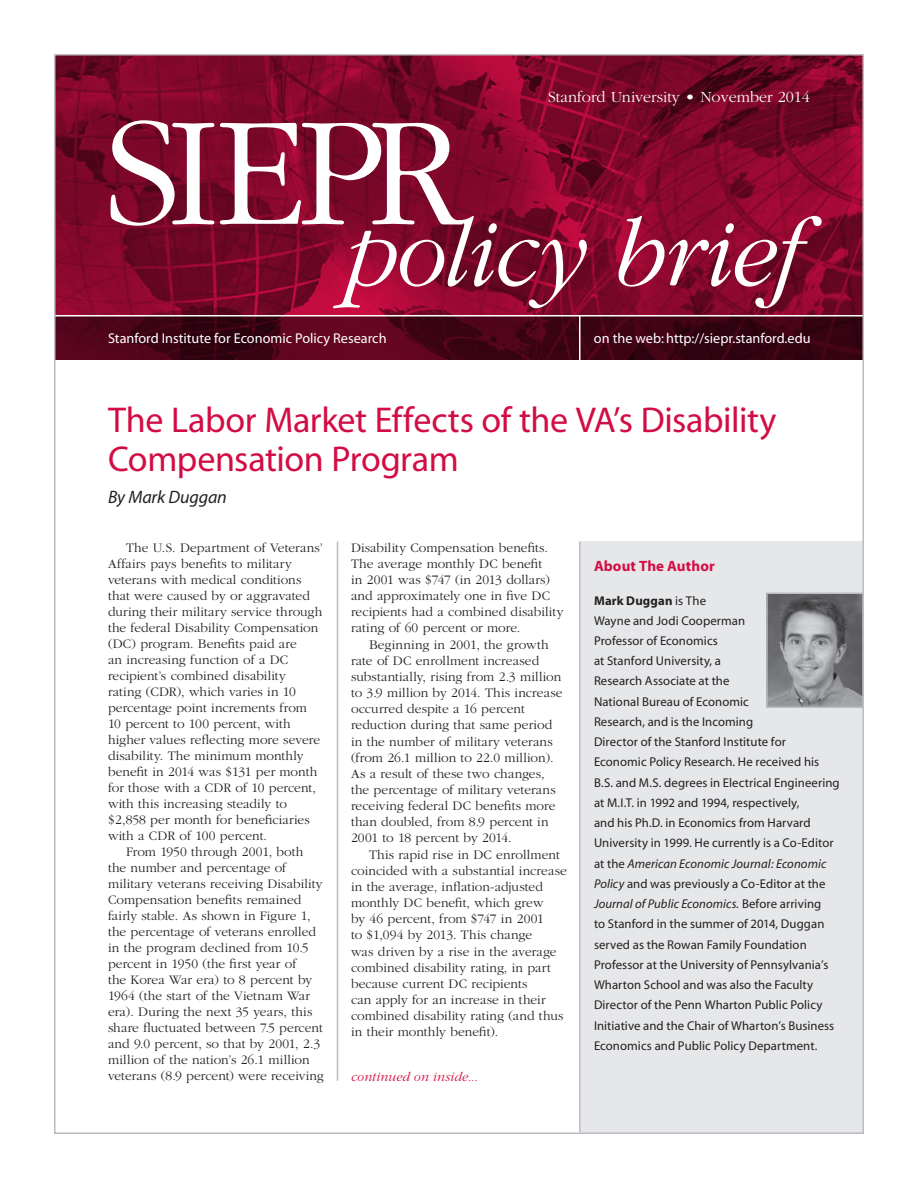
<style>
.page{position:relative;width:918px;height:1188px;background:#fff}
.page>*{position:absolute;margin:0;border:0;box-sizing:border-box;transform-origin:0 0}
.Banner_Text{font:300 162px "Garamond";letter-spacing:-.065em;color:#fff}
.t1{font:italic 300 99.75px "Garamond";letter-spacing:-.02em;color:#fff}
.Document_Header{font:36px/39px "Myriad";letter-spacing:-.01em;color:#d20d44}
.Byline{font:italic 18px "Myriad";letter-spacing:-.01em;color:#231f20}
.t2{font:300 16.2px "Garamond";color:#fff}
.Subhead_1{font:700 15px "Myriad";letter-spacing:.005em;color:#d20d44}
.t3{font:14.25px "Myriad";color:#fff}
.Body_1{font:300 13.5px/16px "Garamond";letter-spacing:.005em;color:#231f20}
.Body_1-2{font:italic 300 13.5px "Garamond";letter-spacing:.005em;color:#d20d44}
.Authors_Text{font:12.75px/20.2px "Myriad";letter-spacing:.005em;color:#231f20}
.s1{font-weight:700}
.s2{font-style:italic}
</style>
<div class="page">
<div style="left:580px;top:542px;width:284px;height:592px;background:#e6e7e9"></div>
<img style="left:769px;top:595px;width:92px;height:110px">
<div style="left:766px;top:592px;width:98px;height:116px;border:2px solid #bcbdc0"></div>
<img style="left:57px;top:57px;width:804px;height:258px">
<svg style="left:57px;top:316px;width:804px;height:44px;background:#450619"></svg>
<hr style="left:579px;top:315px;width:1px;height:45px;background:#fff">
<hr style="left:337px;top:542px;width:1px;height:539px;background:#bcbdc0">
<hr style="left:579px;top:542px;width:1px;height:590px;background:#bcbdc0">
<p class="t2" style="left:548px;top:88px;width:263px">Stanford University • November 2014</p>
<p class="Banner_Text" style="left:104px;top:87px;width:360px">SIEPR</p>
<p class="t1" style="left:346px;top:202px;width:458px">policy brief</p>
<p class="t3" style="left:108px;top:331px;width:280px">Stanford Institute for Economic Policy Research</p>
<p class="t3" style="left:594px;top:331px;width:218px">on the web: http://siepr.stanford.edu</p>
<p class="Document_Header" style="left:108px;top:402px;width:670px">The Labor Market Effects of the VA’s Disability<br>Compensation Program</p>
<p class="Byline" style="left:108px;top:488px;width:120px">By Mark Duggan</p>
<p class="Body_1" style="left:108px;top:540px;width:216px;text-indent:18px">The U.S. Department of Veterans’ Affairs pays benefits to military veterans with medical conditions that were caused by or aggravated during their military service through the federal Disability Compensation (DC) program. Benefits paid are<br>an increasing function of a DC recipient’s combined disability<br>rating (CDR), which varies in 10 percentage point increments from 10 percent to 100 percent, with higher values reflecting more severe disability. The minimum monthly benefit in 2014 was $131 per month for those with a CDR of 10 percent, with this increasing steadily to $2,858 per month for beneficiaries with a CDR of 100 percent.</p>
<p class="Body_1" style="left:108px;top:844px;width:218px;text-indent:18px">From 1950 through 2001, both the number and percentage of military veterans receiving Disability Compensation benefits remained fairly stable. As shown in Figure 1, the percentage of veterans enrolled in the program declined from 10.5 percent in 1950 (the first year of<br>the Korea War era) to 8 percent by 1964 (the start of the Vietnam War era). During the next 35 years, this share fluctuated between 7.5 percent and 9.0 percent, so that by 2001, 2.3 million of the nation’s 26.1 million veterans (8.9 percent) were receiving</p>
<p class="Body_1" style="left:351px;top:540px;width:214px">Disability Compensation benefits.<br>The average monthly DC benefit<br>in 2001 was $747 (in 2013 dollars) and approximately one in five DC recipients had a combined disability rating of 60 percent or more.</p>
<p class="Body_1" style="left:351px;top:636px;width:213px;text-indent:18px">Beginning in 2001, the growth rate of DC enrollment increased substantially, rising from 2.3 million to 3.9 million by 2014. This increase occurred despite a 16 percent reduction during that same period in the number of military veterans (from 26.1 million to 22.0 million).<br>As a result of these two changes, the percentage of military veterans receiving federal DC benefits more than doubled, from 8.9 percent in 2001 to 18 percent by 2014.</p>
<p class="Body_1" style="left:351px;top:847px;width:217px;text-indent:18px">This rapid rise in DC enrollment coincided with a substantial increase in the average, inflation-adjusted monthly DC benefit, which grew<br>by 46 percent, from $747 in 2001<br>to $1,094 by 2013. This change<br>was driven by a rise in the average combined disability rating, in part because current DC recipients<br>can apply for an increase in their combined disability rating (and thus in their monthly benefit).</p>
<p class="Body_1-2" style="left:351px;top:1069px;width:128px">continued on inside...</p>
<p class="Subhead_1" style="left:594px;top:558px;width:122px">About The Author</p>
<p class="Authors_Text" style="left:594px;top:591px;width:247px"><span class="s1">Mark Duggan</span> is The<br>Wayne and Jodi Cooperman<br>Professor of Economics<br>at Stanford University, a<br>Research Associate at the<br>National Bureau of Economic<br>Research, and is the Incoming<br>Director of the Stanford Institute for Economic Policy Research. He received his B.S. and M.S. degrees in Electrical Engineering at M.I.T. in 1992 and 1994, respectively,<br>and his Ph.D. in Economics from Harvard University in 1999. He currently is a Co-Editor at the <span class="s2">American Economic Journal: Economic Policy</span> and was previously a Co-Editor at the <span class="s2">Journal of Public Economics.</span> Before arriving<br>to Stanford in the summer of 2014, Duggan served as the Rowan Family Foundation Professor at the University of Pennsylvania’s Wharton School and was also the Faculty Director of the Penn Wharton Public Policy Initiative and the Chair of Wharton’s Business Economics and Public Policy Department.</p>
</div>
